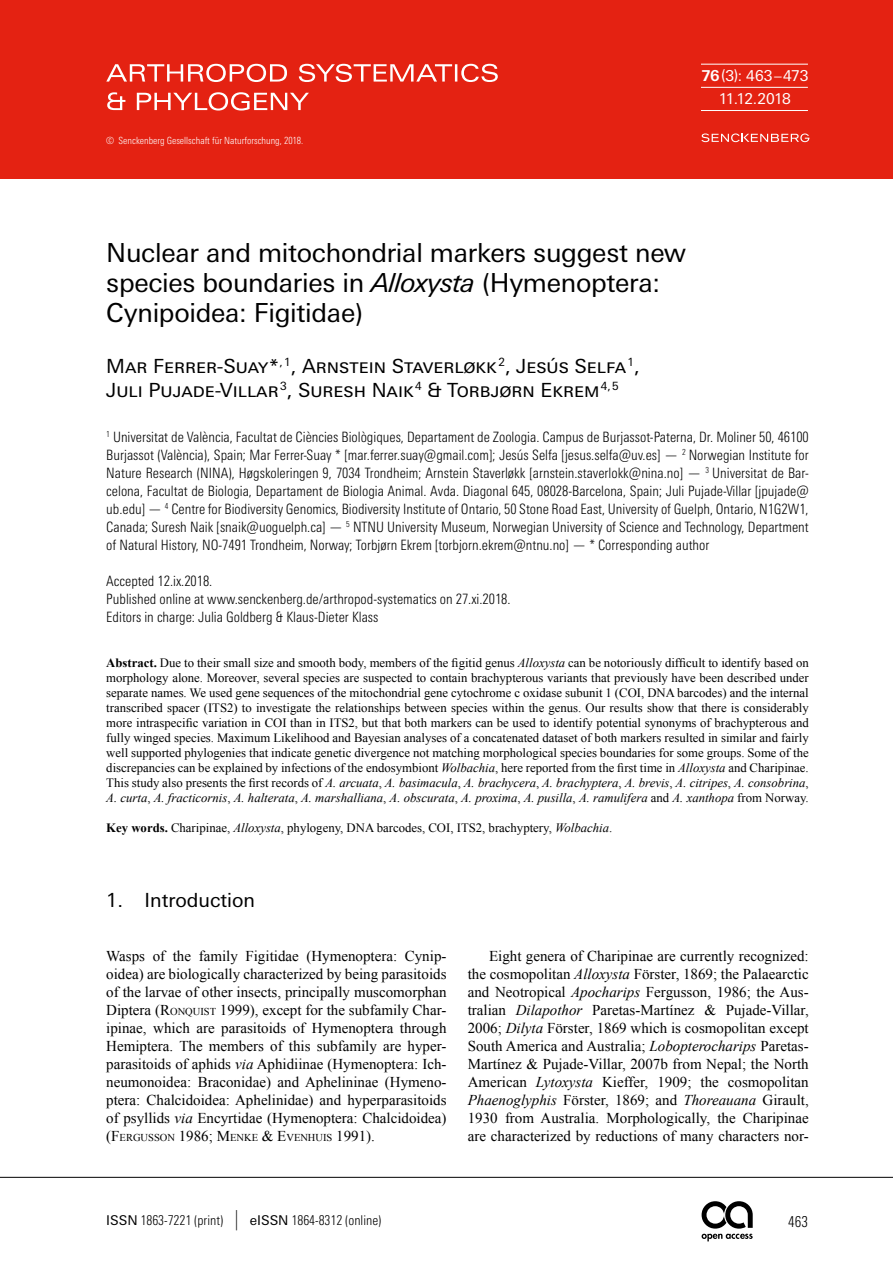
<style>
.page{position:relative;width:893px;height:1263px;background:#fff}
.page>*{position:absolute;margin:0;border:0;box-sizing:border-box;transform-origin:0 0}
.t1{font:26.25px/30px "Univers Next W1 G";letter-spacing:-.01em;color:#000}
.t2{font:19.5px/24px "Univers Next W1 G";color:#000}
.t3{font:15px/18px "Times New Roman";color:#000;text-align:justify}
.t4{font:15px/23.2px "Univers Next W1 G";letter-spacing:-.03em;color:#fff;text-align:center}
.t5{font:300 condensed 15px "Univers Next Pro";color:#000}
.t6{font:300 condensed 14.25px/18px "Univers Next Pro";color:#000;text-align:justify}
.t7{font:300 condensed 13.5px "Univers Next Pro";color:#000}
.t8{font:12.75px/15px "Times New Roman";color:#000;text-align:justify}
.t9{font:10.5px "Times New Roman";color:#000}
.t10{font:300 condensed 9.9px "Univers Next Pro";color:#fff}
.s1{font-weight:700}
.s2{font-style:italic}
.s3{font-style:inherit}
.s4{font-size:10.5px}
.s5{font-size:15px}
.s6{font-family:"Univers Next W1 G";font-weight:400;font-stretch:normal}
.s7{font-size:20.25px}
</style>
<div class="page">
<hr style="left:0;top:1177px;width:893px;height:1px;background:#000">
<svg style="left:702px;top:1234px;width:51px;height:7px"></svg>
<svg style="left:702px;top:1201px;width:51px;height:27px"></svg>
<div style="left:0;top:0;width:893px;height:179px;background:#e42212"></div>
<svg style="left:107px;top:92px;width:202px;height:19px"></svg>
<svg style="left:106px;top:64px;width:392px;height:18px"></svg>
<hr style="left:701px;top:64px;width:107px;height:1px;background:#fff">
<hr style="left:701px;top:110px;width:107px;height:1px;background:#fff">
<hr style="left:701px;top:87px;width:107px;height:1px;background:#fff">
<svg style="left:701px;top:133px;width:108px;height:9px"></svg>
<p class="t10" style="left:106px;top:135px;width:199px">© Senckenberg Gesellschaft für Naturforschung, 2018.</p>
<p class="t4" style="left:701px;top:64px;width:109px"><span class="s1">76</span>(3): 463–473<br>11.12.2018</p>
<h1 class="t1" style="left:106px;top:238px;width:581px">Nuclear and mitochondrial markers suggest new species boundaries in <span class="s2">Alloxysta</span> (Hymenoptera:<br>Cynipoidea: Figitidae)</h1>
<h2 class="t2" style="left:106px;top:354px;width:535px">Mar Ferrer-Suay*<sup>,1</sup>, Arnstein Staverløkk<sup>2</sup>, Jesús Selfa<sup>1</sup>,<br>Juli Pujade-Villar<sup>3</sup>, Suresh Naik<sup>4</sup> &amp; Torbjørn Ekrem<sup>4,5</sup></h2>
<p class="t6" style="left:106px;top:428px;width:704px"><sup>1</sup> Universitat de València, Facultat de Ciències Biològiques, Departament de Zoologia. Campus de Burjassot-Paterna, Dr. Moliner 50, 46100<br>Burjassot (València), Spain; Mar Ferrer-Suay * [mar.ferrer.suay@gmail.com]; Jesús Selfa [jesus.selfa@uv.es] — <sup>2</sup> Norwegian Institute for Nature Research (NINA), Høgskoleringen 9, 7034 Trondheim; Arnstein Staverløkk [arnstein.staverlokk@nina.no] — <sup>3</sup> Universitat de Bar&shy;celona, Facultat de Biologia, Departament de Biologia Animal. Avda. Diagonal 645, 08028-Barcelona, Spain; Juli Pujade-Villar [jpujade@ ub.edu] — <sup>4</sup> Centre for Biodiversity Genomics, Biodiversity Institute of Ontario, 50 Stone Road East, University of Guelph, Ontario, N1G2W1, Canada; Suresh Naik [snaik@uoguelph.ca] — <sup>5</sup> NTNU University Museum, Norwegian University of Science and Technology, Department of Natural History, NO-7491 Trondheim, Norway; Torbjørn Ekrem [torbjorn.ekrem@ntnu.no] — * Corresponding author</p>
<p class="t6" style="left:106px;top:572px;width:406px;text-align:left">Accepted 12.ix.2018.<br>Published online at www.senckenberg.de/arthropod-systematics on 27.xi.2018.<br>Editors in charge: Julia Goldberg &amp; Klaus-Dieter Klass</p>
<p class="t8" style="left:106px;top:655px;width:704px"><span class="s1">Abstract.</span> Due to their small size and smooth body, members of the figitid genus <span class="s2">Alloxysta</span> can be notoriously difficult to identify based on morphology alone. Moreover, several species are suspected to contain brachypterous variants that previously have been described under separate names. We used gene sequences of the mitochondrial gene cytochrome c oxidase subunit 1 (COI, DNA barcodes) and the internal transcribed spacer (ITS2) to investigate the relationships between species within the genus. Our results show that there is considerably more intraspecific variation in COI than in ITS2, but that both markers can be used to identify potential synonyms of brachypterous and fully winged species. Maximum Likelihood and Bayesian analyses of a concatenated dataset of both markers resulted in similar and fairly well supported phylogenies that indicate genetic divergence not matching morphological species boundaries for some groups. Some of the discrepancies can be explained by infections of the endosymbiont <span class="s2">Wolbachia</span>, here reported from the first time in <span class="s2">Alloxysta</span> and Charipinae.<br>This study also presents the first records of <span class="s2">A. arcuata</span>, <span class="s2">A. basimacula</span>, <span class="s2">A. brachycera</span>, <span class="s2">A. brachyptera</span>, <span class="s2">A. brevis</span>, <span class="s2">A. citripes</span>, <span class="s2">A. consobrina</span>, <span class="s2">A. curta</span>, <span class="s2">A. fracticornis</span>, <span class="s2">A. halterata</span>, <span class="s2">A. marshalliana</span>, <span class="s2">A. obscurata</span>, <span class="s2">A. proxima</span>, <span class="s2">A. pusilla</span>, <span class="s2">A. ramulifera</span> and <span class="s2">A. xanthopa</span> from Norway.</p>
<p class="t8" style="left:106px;top:820px;width:507px"><span class="s1">Key words.</span> Charipinae, <span class="s2">Alloxysta</span>, phylogeny, DNA barcodes, COI, ITS2, brachyptery, <span class="s2">Wolbachia</span>.</p>
<h2 class="t2" style="left:106px;top:888px;width:150px">1. Introduction</h2>
<p class="t3" style="left:106px;top:947px;width:342px">Wasps of the family Figitidae (Hymenoptera: Cynip&shy;oidea) are biologically characterized by being parasitoids of the larvae of other insects, principally muscomorphan Diptera (<span class="s3">R</span><span class="s4">ONQUIST</span> 1999), except for the subfamily Char&shy;ipinae, which are parasitoids of Hymenoptera through Hemiptera. The members of this subfamily are hyper&shy;parasitoids of aphids <span class="s2">via</span> Aphidiinae (Hymenoptera: Ich&shy;neumonoidea: Braconidae) and Aphelininae (Hymeno&shy;ptera: Chalcidoidea: Aphelinidae) and hyperparasitoids of psyllids <span class="s2">via</span> Encyrtidae (Hymenoptera: Chalcidoidea)</p>
<p class="t9" style="left:106px;top:1130px;width:270px"><span class="s5">(</span><span class="s5">F</span>ERGUSSON <span class="s5">1986;</span> <span class="s5">M</span>ENKE <span class="s5">&amp; E</span>VENHUIS <span class="s5">1991).</span></p>
<p class="t3" style="left:468px;top:947px;width:343px;text-indent:21px">Eight genera of Charipinae are currently recognized: the cosmopolitan <span class="s2">Alloxysta</span> Förster, 1869; the Palaearctic and Neotropical <span class="s2">Apocharips</span> Fergusson, 1986; the Aus&shy;tralian <span class="s2">Dilapothor</span> Paretas-Martínez &amp; Pujade-Villar, 2006; <span class="s2">Dilyta</span> Förster, 1869 which is cosmopolitan except South America and Australia; <span class="s2">Lobopterocharips</span> Paretas-Martínez &amp; Pujade-Villar, 2007b from Nepal; the North American <span class="s2">Lytoxysta</span> Kieffer, 1909; the cosmopolitan <span class="s2">Phaenoglyphis</span> Förster, 1869; and <span class="s2">Thoreauana</span> Girault, 1930 from Australia. Morphologically, the Charipinae are characterized by reductions of many characters nor-</p>
<p class="t7" style="left:106px;top:1212px;width:277px"><span class="s6">ISSN</span> 1863-7221 (print) <span class="s7">|</span> <span class="s6">eISSN</span> 1864-8312 (online)</p>
<p class="t5" style="left:788px;top:1213px;width:21px">463</p>
</div>
